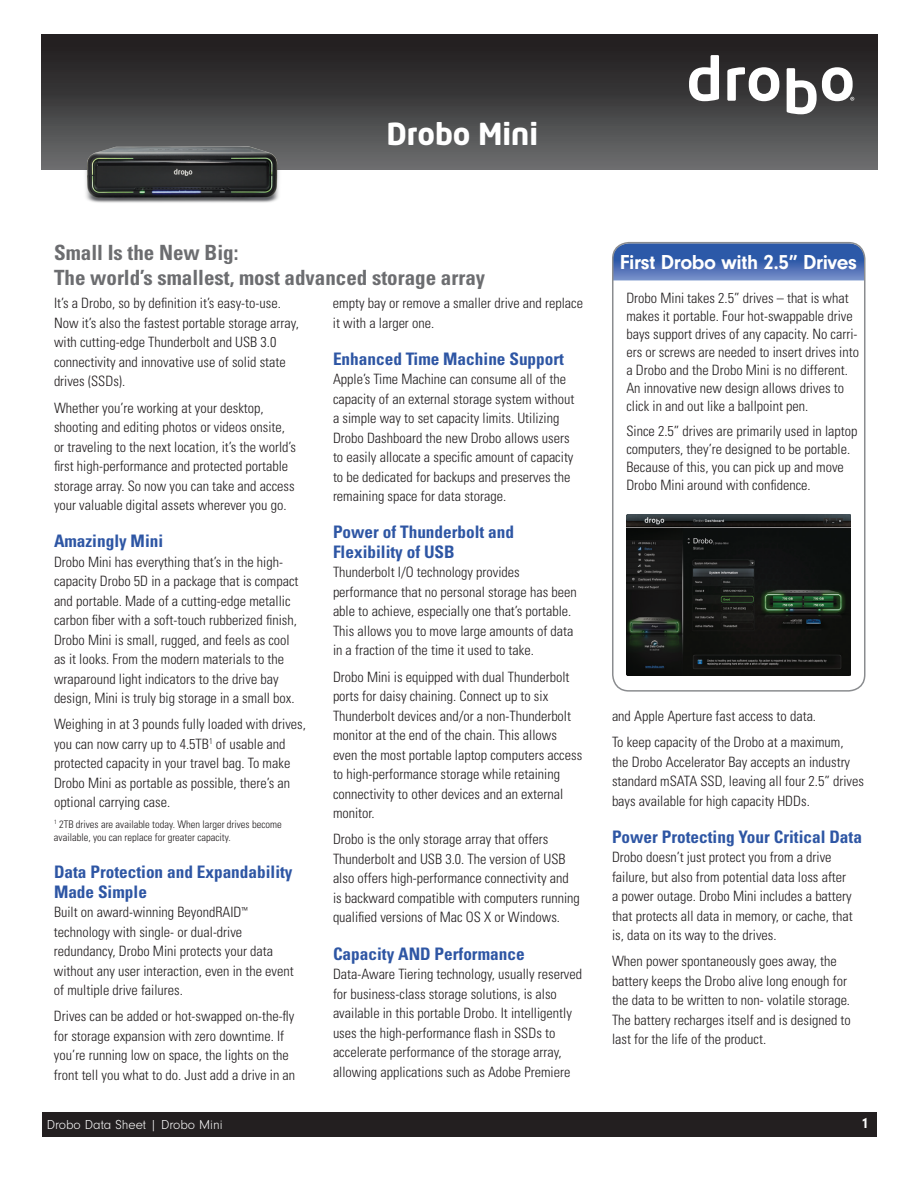
<style>
.page{position:relative;width:918px;height:1188px;background:#fff}
.page>*{position:absolute;margin:0;border:0;box-sizing:border-box;transform-origin:0 0}
.t1{font:700 30px "Neo Tech";color:#fff}
.t2{font:700 condensed 21px/25.2px "Univers LT Std";color:#6c6d70}
.t3{font:700 21px "Neuzeit Gro";letter-spacing:-.02em;color:#fff}
.t4{font:700 condensed 17.25px/19.5px "Univers LT Std";color:#2e56a4}
.t5{font:700 15px "Neuzeit Gro";color:#fff}
.t6{font:300 condensed 14.25px/19.5px "Univers LT Std";color:#231f20}
.t7{font:300 13.5px "Neuzeit Gro";color:#fff}
.t8{font:300 condensed 10.5px/13.5px "Univers LT Std";color:#231f20}
</style>
<div class="page">
<div style="left:41px;top:35px;width:837px;height:135px;background:linear-gradient(to bottom,#1a1617,#6a6c6d)"></div>
<svg style="left:689px;top:55px;width:30px;height:46px"></svg>
<svg style="left:727px;top:67px;width:52px;height:34px"></svg>
<svg style="left:787px;top:67px;width:67px;height:47px"></svg>
<div style="left:42px;top:1112px;width:835px;height:25px;background:#231f20"></div>
<svg style="left:613px;top:243px;width:252px;height:37px;background:#4469b2"></svg>
<div style="left:612px;top:242px;width:253px;height:450px;border:2px solid #8a8c8f;border-radius:16px"></div>
<img style="left:65px;top:91px;width:237px;height:112px">
<img style="left:626px;top:515px;width:224px;height:161px">
<h1 class="t1" style="left:386px;top:114px;width:153px">Drobo Mini</h1>
<h2 class="t2" style="left:54px;top:240px;width:433px">Small Is the New Big:<br>The world’s smallest, most advanced storage array</h2>
<h2 class="t3" style="left:620px;top:250px;width:238px">First Drobo with 2.5” Drives</h2>
<p class="t6" style="left:626px;top:289px;width:234px;line-height:18px">Drobo Mini takes 2.5” drives – that is what makes it portable. Four hot-swappable drive bays support drives of any capacity. No carri&shy;ers or screws are needed to insert drives into a Drobo and the Drobo Mini is no different.<br>An innovative new design allows drives to click in and out like a ballpoint pen.</p>
<p class="t6" style="left:626px;top:422px;width:233px;line-height:18px">Since 2.5” drives are primarily used in laptop computers, they’re designed to be portable.<br>Because of this, you can pick up and move Drobo Mini around with confidence.</p>
<p class="t6" style="left:54px;top:294px;width:246px">It’s a Drobo, so by definition it’s easy-to-use.<br>Now it’s also the fastest portable storage array, with cutting-edge Thunderbolt and USB 3.0 connectivity and innovative use of solid state drives (SSDs).</p>
<p class="t6" style="left:54px;top:398px;width:243px">Whether you’re working at your desktop, shooting and editing photos or videos onsite, or traveling to the next location, it’s the world’s first high-performance and protected portable storage array. So now you can take and access your valuable digital assets wherever you go.</p>
<p class="t4" style="left:54px;top:531px;width:111px">Amazingly Mini</p>
<p class="t6" style="left:54px;top:552px;width:246px">Drobo Mini has everything that’s in the high&shy;capacity Drobo 5D in a package that is compact and portable. Made of a cutting-edge metallic carbon fiber with a soft-touch rubberized finish, Drobo Mini is small, rugged, and feels as cool as it looks. From the modern materials to the wraparound light indicators to the drive bay design, Mini is truly big storage in a small box.</p>
<p class="t6" style="left:54px;top:715px;width:253px">Weighing in at 3 pounds fully loaded with drives, you can now carry up to 4.5TB<sup>1</sup> of usable and protected capacity in your travel bag. To make Drobo Mini as portable as possible, there’s an optional carrying case.</p>
<p class="t8" style="left:54px;top:817px;width:229px"><sup>1</sup> 2TB drives are available today. When larger drives become available, you can replace for greater capacity.</p>
<p class="t4" style="left:54px;top:862px;width:240px">Data Protection and Expandability<br>Made Simple</p>
<p class="t6" style="left:54px;top:902px;width:241px">Built on award-winning BeyondRAID<sup>™ </sup>technology with single- or dual-drive redundancy, Drobo Mini protects your data without any user interaction, even in the event of multiple drive failures.</p>
<p class="t6" style="left:54px;top:1007px;width:243px">Drives can be added or hot-swapped on-the-fly for storage expansion with zero downtime. If you’re running low on space, the lights on the front tell you what to do. Just add a drive in an</p>
<p class="t6" style="left:333px;top:294px;width:252px">empty bay or remove a smaller drive and replace it with a larger one.</p>
<p class="t4" style="left:333px;top:349px;width:233px">Enhanced Time Machine Support</p>
<p class="t6" style="left:333px;top:370px;width:243px">Apple’s Time Machine can consume all of the capacity of an external storage system without a simple way to set capacity limits. Utilizing Drobo Dashboard the new Drobo allows users to easily allocate a specific amount of capacity to be dedicated for backups and preserves the remaining space for data storage.</p>
<p class="t4" style="left:333px;top:523px;width:183px">Power of Thunderbolt and<br>Flexibility of USB</p>
<p class="t6" style="left:333px;top:563px;width:245px">Thunderbolt I/O technology provides performance that no personal storage has been able to achieve, especially one that’s portable.<br>This allows you to move large amounts of data in a fraction of the time it used to take.</p>
<p class="t6" style="left:333px;top:667px;width:251px">Drobo Mini is equipped with dual Thunderbolt ports for daisy chaining. Connect up to six Thunderbolt devices and/or a non-Thunderbolt monitor at the end of the chain. This allows even the most portable laptop computers access to high-performance storage while retaining connectivity to other devices and an external monitor.</p>
<p class="t6" style="left:333px;top:830px;width:248px">Drobo is the only storage array that offers Thunderbolt and USB 3.0. The version of USB also offers high-performance connectivity and is backward compatible with computers running qualified versions of Mac OS X or Windows.</p>
<p class="t4" style="left:333px;top:944px;width:193px">Capacity AND Performance</p>
<p class="t6" style="left:333px;top:964px;width:251px">Data-Aware Tiering technology, usually reserved for business-class storage solutions, is also available in this portable Drobo. It intelligently uses the high-performance flash in SSDs to accelerate performance of the storage array, allowing applications such as Adobe Premiere</p>
<p class="t6" style="left:612px;top:703px;width:233px;line-height:26.2px">and Apple Aperture fast access to data.<br>To keep capacity of the Drobo at a maximum,</p>
<p class="t6" style="left:612px;top:752px;width:254px">the Drobo Accelerator Bay accepts an industry standard mSATA SSD, leaving all four 2.5” drives bays available for high capacity HDDs.</p>
<p class="t4" style="left:612px;top:827px;width:251px">Power Protecting Your Critical Data</p>
<p class="t6" style="left:612px;top:847px;width:242px">Drobo doesn’t just protect you from a drive failure, but also from potential data loss after a power outage. Drobo Mini includes a battery that protects all data in memory, or cache, that is, data on its way to the drives.</p>
<p class="t6" style="left:612px;top:952px;width:240px">When power spontaneously goes away, the battery keeps the Drobo alive long enough for the data to be written to non- volatile storage.<br>The battery recharges itself and is designed to last for the life of the product.</p>
<p class="t7" style="left:47px;top:1117px;width:178px">Drobo Data Sheet | Drobo Mini</p>
<p class="t5" style="left:861px;top:1115px;width:9px">1</p>
</div>
